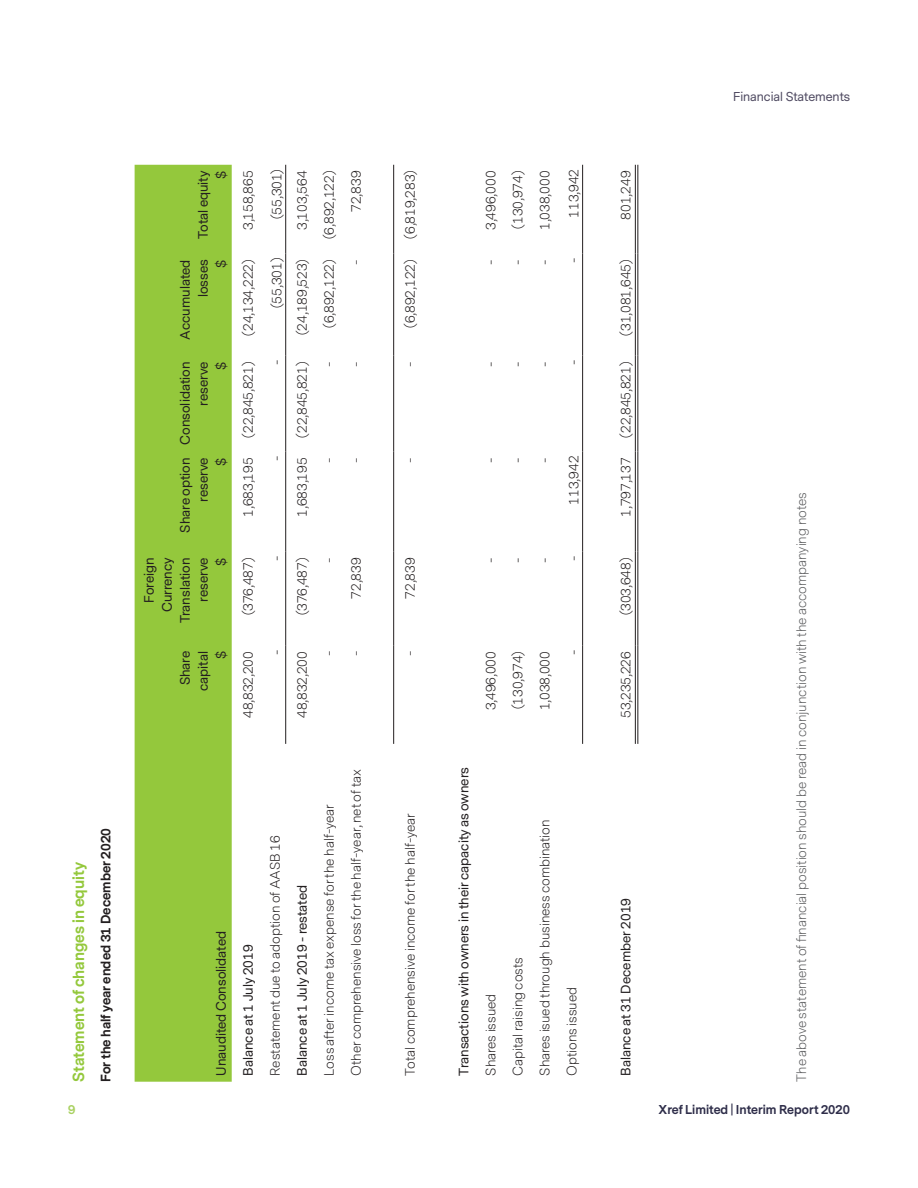
<style>
.page{position:relative;width:918px;height:1188px;background:#fff}
.page>*{position:absolute;margin:0;border:0;box-sizing:border-box;transform-origin:0 0}
.Heading_3{font:700 15px "Messina Sans";color:#94c83c}
.Table_right{font:300 12.75px "Messina Sans";color:#231f20}
.Table_left{font:300 12.75px "Messina Sans";color:#231f20}
.table_heading_left{font:12.75px "Messina Sans";color:#231f20}
.Table_right_heading{font:12.75px/18px "Messina Sans";color:#231f20;text-align:right}
.table_footer{font:300 12.75px "Messina Sans";color:#57585a}
.Body{font:700 12.75px "Messina Sans";color:#231f20}
.t1{font:700 12px "Messina Sans";color:#2f2e4a}
.t2{font:12px "Messina Sans";color:#4f4a61}
.t3{font:700 12px "Messina Sans";color:#a9d161}
</style>
<div class="page">
<div style="left:135px;top:165px;width:97px;height:917px;background:#94c83c"></div>
<hr style="left:635px;top:645px;width:1px;height:99px;background:#231f20">
<hr style="left:638px;top:645px;width:1px;height:99px;background:#231f20">
<hr style="left:635px;top:552px;width:1px;height:93px;background:#231f20">
<hr style="left:638px;top:552px;width:1px;height:93px;background:#231f20">
<hr style="left:635px;top:452px;width:1px;height:100px;background:#231f20">
<hr style="left:638px;top:452px;width:1px;height:100px;background:#231f20">
<hr style="left:635px;top:356px;width:1px;height:96px;background:#231f20">
<hr style="left:638px;top:356px;width:1px;height:96px;background:#231f20">
<hr style="left:635px;top:254px;width:1px;height:102px;background:#231f20">
<hr style="left:638px;top:254px;width:1px;height:102px;background:#231f20">
<hr style="left:635px;top:165px;width:1px;height:89px;background:#231f20">
<hr style="left:638px;top:165px;width:1px;height:89px;background:#231f20">
<hr style="left:285px;top:645px;width:1px;height:99px;background:#231f20">
<hr style="left:285px;top:552px;width:1px;height:93px;background:#231f20">
<hr style="left:285px;top:452px;width:1px;height:100px;background:#231f20">
<hr style="left:285px;top:356px;width:1px;height:96px;background:#231f20">
<hr style="left:285px;top:254px;width:1px;height:102px;background:#231f20">
<hr style="left:285px;top:165px;width:1px;height:89px;background:#231f20">
<hr style="left:582px;top:645px;width:1px;height:99px;background:#231f20">
<hr style="left:582px;top:552px;width:1px;height:93px;background:#231f20">
<hr style="left:582px;top:452px;width:1px;height:100px;background:#231f20">
<hr style="left:582px;top:356px;width:1px;height:96px;background:#231f20">
<hr style="left:582px;top:254px;width:1px;height:102px;background:#231f20">
<hr style="left:582px;top:165px;width:1px;height:89px;background:#231f20">
<hr style="left:393px;top:645px;width:1px;height:99px;background:#231f20">
<hr style="left:393px;top:552px;width:1px;height:93px;background:#231f20">
<hr style="left:393px;top:452px;width:1px;height:100px;background:#231f20">
<hr style="left:393px;top:356px;width:1px;height:96px;background:#231f20">
<hr style="left:393px;top:254px;width:1px;height:102px;background:#231f20">
<hr style="left:393px;top:165px;width:1px;height:89px;background:#231f20">
<p class="Heading_3" style="left:68px;top:1082px;width:221px;rotate:-90deg">Statement of changes in equity</p>
<p class="Body" style="left:97px;top:1082px;width:255px;rotate:-90deg">For the half year ended 31 December 2020</p>
<p class="Table_right_heading" style="left:194px;top:239px;width:70px;rotate:-90deg">Total equity $</p>
<p class="Table_right_heading" style="left:176px;top:340px;width:82px;rotate:-90deg">Accumulated losses<br>$</p>
<p class="Table_right_heading" style="left:176px;top:445px;width:85px;rotate:-90deg">Consolidation reserve<br>$</p>
<p class="Table_right_heading" style="left:176px;top:533px;width:77px;rotate:-90deg">Share option reserve<br>$</p>
<p class="Table_right_heading" style="left:140px;top:623px;width:67px;rotate:-90deg">Foreign<br>Currency<br>Translation reserve<br>$</p>
<p class="Table_right_heading" style="left:176px;top:691px;width:42px;rotate:-90deg">Share capital $</p>
<p class="Table_right" style="left:240px;top:230px;width:61px;rotate:-90deg">3,158,865</p>
<p class="Table_right" style="left:240px;top:336px;width:77px;rotate:-90deg">(24,134,222)</p>
<p class="Table_right" style="left:240px;top:438px;width:77px;rotate:-90deg">(22,845,821)</p>
<p class="Table_right" style="left:240px;top:517px;width:61px;rotate:-90deg">1,683,195</p>
<p class="Table_right" style="left:240px;top:615px;width:59px;rotate:-90deg">(376,487)</p>
<p class="Table_right" style="left:240px;top:718px;width:68px;rotate:-90deg">48,832,200</p>
<p class="Table_right" style="left:268px;top:219px;width:52px;rotate:-90deg">(55,301)</p>
<p class="Table_right" style="left:294px;top:230px;width:61px;rotate:-90deg">3,103,564</p>
<p class="Table_right" style="left:321px;top:239px;width:70px;rotate:-90deg">(6,892,122)</p>
<p class="Table_right" style="left:348px;top:212px;width:43px;rotate:-90deg">72,839</p>
<p class="Table_right" style="left:268px;top:308px;width:52px;rotate:-90deg">(55,301)</p>
<p class="Table_right" style="left:294px;top:335px;width:77px;rotate:-90deg">(24,189,523)</p>
<p class="Table_right" style="left:321px;top:328px;width:70px;rotate:-90deg">(6,892,122)</p>
<p class="Table_right" style="left:348px;top:265px;width:7px;rotate:-90deg">-</p>
<p class="Table_right" style="left:268px;top:365px;width:7px;rotate:-90deg">-</p>
<p class="Table_right" style="left:294px;top:438px;width:77px;rotate:-90deg">(22,845,821)</p>
<p class="Table_right" style="left:321px;top:367px;width:7px;rotate:-90deg">-</p>
<p class="Table_right" style="left:348px;top:367px;width:7px;rotate:-90deg">-</p>
<p class="Table_right" style="left:268px;top:461px;width:7px;rotate:-90deg">-</p>
<p class="Table_right" style="left:294px;top:517px;width:61px;rotate:-90deg">1,683,195</p>
<p class="Table_right" style="left:321px;top:463px;width:7px;rotate:-90deg">-</p>
<p class="Table_right" style="left:348px;top:463px;width:7px;rotate:-90deg">-</p>
<p class="Table_right" style="left:268px;top:561px;width:7px;rotate:-90deg">-</p>
<p class="Table_right" style="left:268px;top:655px;width:7px;rotate:-90deg">-</p>
<p class="Table_right" style="left:294px;top:615px;width:59px;rotate:-90deg">(376,487)</p>
<p class="Table_right" style="left:294px;top:718px;width:68px;rotate:-90deg">48,832,200</p>
<p class="Table_right" style="left:321px;top:563px;width:7px;rotate:-90deg">-</p>
<p class="Table_right" style="left:321px;top:656px;width:7px;rotate:-90deg">-</p>
<p class="Table_right" style="left:348px;top:599px;width:43px;rotate:-90deg">72,839</p>
<p class="Table_right" style="left:348px;top:656px;width:7px;rotate:-90deg">-</p>
<p class="table_heading_left" style="left:213px;top:1076px;width:146px;rotate:-90deg">Unaudited Consolidated</p>
<p class="table_heading_left" style="left:240px;top:1076px;width:133px;rotate:-90deg">Balance at 1 July 2019</p>
<p class="Table_left" style="left:267px;top:1076px;width:242px;rotate:-90deg">Restatement due to adoption of AASB 16</p>
<p class="table_heading_left" style="left:294px;top:1076px;width:192px;rotate:-90deg">Balance at 1 July 2019 - restated</p>
<p class="Table_left" style="left:321px;top:1076px;width:273px;rotate:-90deg">Loss after income tax expense for the half-year</p>
<p class="Table_left" style="left:348px;top:1076px;width:308px;rotate:-90deg">Other comprehensive loss for the half-year, net of tax</p>
<p class="Table_right" style="left:402px;top:239px;width:69px;rotate:-90deg">(6,819,283)</p>
<p class="Table_right" style="left:402px;top:328px;width:70px;rotate:-90deg">(6,892,122)</p>
<p class="Table_right" style="left:402px;top:367px;width:7px;rotate:-90deg">-</p>
<p class="Table_right" style="left:402px;top:463px;width:7px;rotate:-90deg">-</p>
<p class="Table_right" style="left:402px;top:599px;width:43px;rotate:-90deg">72,839</p>
<p class="Table_right" style="left:402px;top:656px;width:7px;rotate:-90deg">-</p>
<p class="Table_left" style="left:402px;top:1076px;width:264px;rotate:-90deg">Total comprehensive income for the half-year</p>
<p class="Table_right" style="left:483px;top:230px;width:61px;rotate:-90deg">3,496,000</p>
<p class="Table_right" style="left:483px;top:265px;width:7px;rotate:-90deg">-</p>
<p class="Table_right" style="left:510px;top:229px;width:59px;rotate:-90deg">(130,974)</p>
<p class="Table_right" style="left:510px;top:265px;width:7px;rotate:-90deg">-</p>
<p class="Table_right" style="left:537px;top:230px;width:61px;rotate:-90deg">1,038,000</p>
<p class="Table_right" style="left:537px;top:265px;width:7px;rotate:-90deg">-</p>
<p class="Table_right" style="left:565px;top:218px;width:50px;rotate:-90deg">113,942</p>
<p class="Table_right" style="left:565px;top:263px;width:7px;rotate:-90deg">-</p>
<p class="Table_right" style="left:483px;top:367px;width:7px;rotate:-90deg">-</p>
<p class="Table_right" style="left:510px;top:367px;width:7px;rotate:-90deg">-</p>
<p class="Table_right" style="left:537px;top:367px;width:7px;rotate:-90deg">-</p>
<p class="Table_right" style="left:565px;top:365px;width:7px;rotate:-90deg">-</p>
<p class="Table_right" style="left:483px;top:463px;width:7px;rotate:-90deg">-</p>
<p class="Table_right" style="left:483px;top:563px;width:7px;rotate:-90deg">-</p>
<p class="Table_right" style="left:510px;top:463px;width:7px;rotate:-90deg">-</p>
<p class="Table_right" style="left:510px;top:563px;width:7px;rotate:-90deg">-</p>
<p class="Table_right" style="left:537px;top:463px;width:7px;rotate:-90deg">-</p>
<p class="Table_right" style="left:537px;top:563px;width:7px;rotate:-90deg">-</p>
<p class="Table_right" style="left:565px;top:505px;width:50px;rotate:-90deg">113,942</p>
<p class="Table_right" style="left:565px;top:561px;width:7px;rotate:-90deg">-</p>
<p class="Table_right" style="left:483px;top:710px;width:61px;rotate:-90deg">3,496,000</p>
<p class="Table_right" style="left:510px;top:709px;width:59px;rotate:-90deg">(130,974)</p>
<p class="Table_right" style="left:537px;top:710px;width:61px;rotate:-90deg">1,038,000</p>
<p class="Table_right" style="left:565px;top:655px;width:7px;rotate:-90deg">-</p>
<p class="table_heading_left" style="left:456px;top:1076px;width:310px;rotate:-90deg">Transactions with owners in their capacity as owners</p>
<p class="Table_left" style="left:483px;top:1076px;width:83px;rotate:-90deg">Shares issued</p>
<p class="Table_left" style="left:510px;top:1076px;width:120px;rotate:-90deg">Capital raising costs</p>
<p class="Table_left" style="left:537px;top:1076px;width:258px;rotate:-90deg">Shares isued through business combination</p>
<p class="Table_left" style="left:564px;top:1076px;width:90px;rotate:-90deg">Options issued</p>
<p class="Table_right" style="left:618px;top:220px;width:50px;rotate:-90deg">801,249</p>
<p class="Table_right" style="left:618px;top:336px;width:77px;rotate:-90deg">(31,081,645)</p>
<p class="Table_right" style="left:618px;top:438px;width:77px;rotate:-90deg">(22,845,821)</p>
<p class="Table_right" style="left:618px;top:517px;width:61px;rotate:-90deg">1,797,137</p>
<p class="Table_right" style="left:618px;top:615px;width:59px;rotate:-90deg">(303,648)</p>
<p class="Table_right" style="left:618px;top:718px;width:68px;rotate:-90deg">53,235,226</p>
<p class="table_heading_left" style="left:617px;top:1076px;width:179px;rotate:-90deg">Balance at 31 December 2019</p>
<p class="t2" style="left:733px;top:89px;width:118px">Financial Statements</p>
<p class="table_footer" style="left:793px;top:1082px;width:591px;rotate:-90deg">The above statement of financial position should be read in conjunction with the accompanying notes</p>
<p class="t3" style="left:68px;top:1101px;width:9px">9</p>
<p class="t1" style="left:659px;top:1101px;width:193px">Xref Limited | Interim Report 2020</p>
</div>
